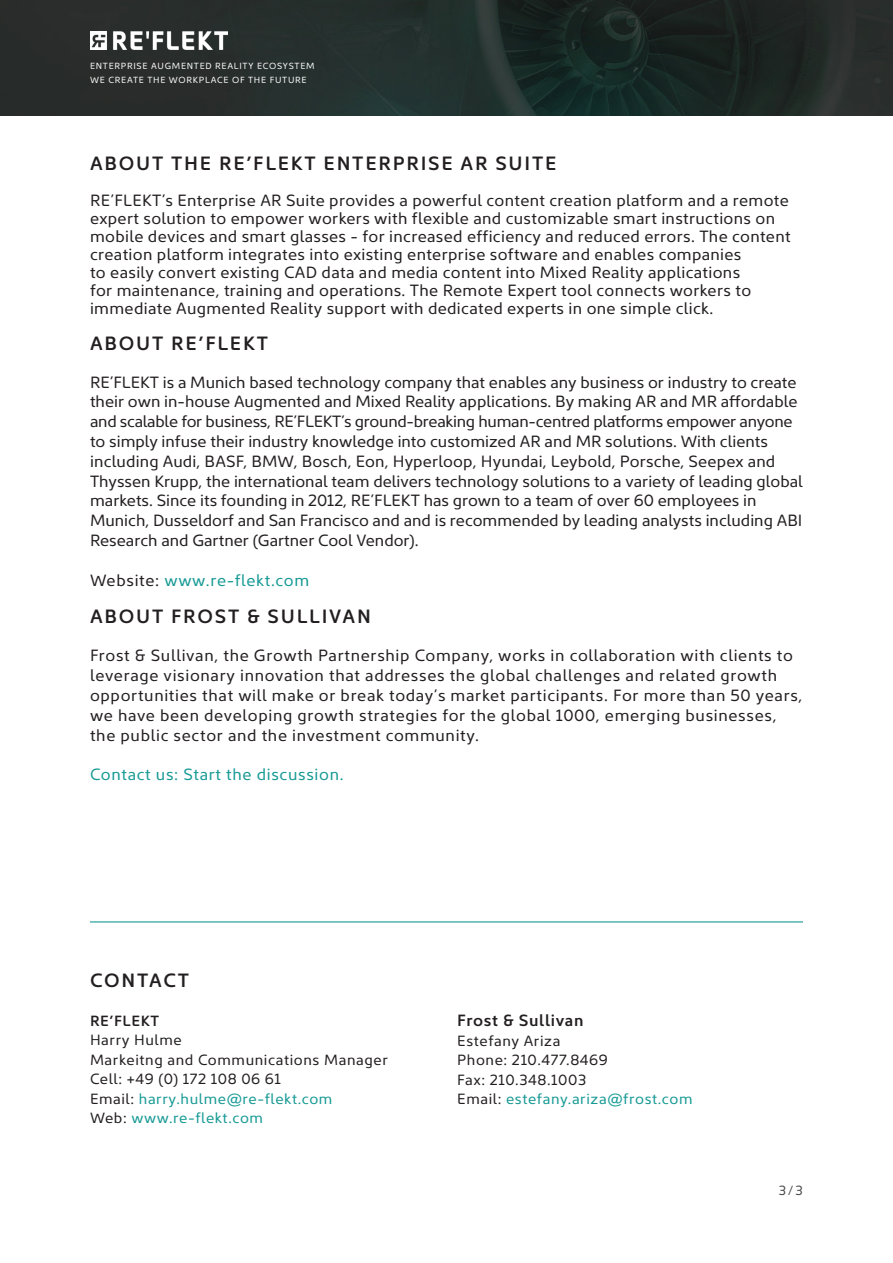
<style>
.page{position:relative;width:893px;height:1263px;background:#fff}
.page>*{position:absolute;margin:0;border:0;box-sizing:border-box;transform-origin:0 0}
.t1{font:600 19.5px "Kyrial Sans Pro";letter-spacing:.09em;color:#231f20}
.t2{font:16.5px/19.8px "Kyrial Sans Pro";color:#231f20}
.t3{font:16.5px/18px "Kyrial Sans Pro";letter-spacing:.02em;color:#231f20}
.t4{font:16.5px/19.8px "Kyrial Sans Pro";letter-spacing:.04em;color:#231f20}
.t5{font:16.5px "Kyrial Sans Pro";letter-spacing:.04em;color:#189a95}
.t6{font:600 16.5px "Kyrial Sans Pro";letter-spacing:.04em;color:#231f20}
.t7{font:15px/19.5px "Kyrial Sans Pro";letter-spacing:.04em;color:#231f20}
.t8{font:600 15px "Kyrial Sans Pro";letter-spacing:.04em;color:#231f20}
.t9{font:13.5px "Kyrial Sans Pro";color:#4b4c4d}
.t10{font:9px/13.5px "Kyrial Sans Pro";letter-spacing:.08em;color:#fff}
.s1{color:#231f20}
.s2{color:#189a95}
</style>
<div class="page">
<img style="left:0;top:0;width:893px;height:115px">
<img style="left:90px;top:32px;width:137px;height:18px">
<hr style="left:90px;top:921px;width:713px;height:1px;background:#189a95">
<p class="t10" style="left:90px;top:59px;width:226px">ENTERPRISE AUGMENTED REALITY ECOSYSTEM<br>WE CREATE THE WORKPLACE OF THE FUTURE</p>
<p class="t1" style="left:90px;top:149px;width:468px">ABOUT THE RE’FLEKT ENTERPRISE AR SUITE</p>
<p class="t3" style="left:90px;top:190px;width:702px">RE’FLEKT’s Enterprise AR Suite provides a powerful content creation platform and a remote expert solution to empower workers with flexible and customizable smart instructions on mobile devices and smart glasses - for increased efficiency and reduced errors. The content creation platform integrates into existing enterprise software and enables companies<br>to easily convert existing CAD data and media content into Mixed Reality applications<br>for maintenance, training and operations. The Remote Expert tool connects workers to immediate Augmented Reality support with dedicated experts in one simple click.</p>
<p class="t1" style="left:90px;top:329px;width:179px">ABOUT RE’FLEKT</p>
<p class="t2" style="left:90px;top:371px;width:714px">RE’FLEKT is a Munich based technology company that enables any business or industry to create their own in-house Augmented and Mixed Reality applications. By making AR and MR affordable and scalable for business, RE’FLEKT’s ground-breaking human-centred platforms empower anyone to simply infuse their industry knowledge into customized AR and MR solutions. With clients including Audi, BASF, BMW, Bosch, Eon, Hyperloop, Hyundai, Leybold, Porsche, Seepex and Thyssen Krupp, the international team delivers technology solutions to a variety of leading global markets. Since its founding in 2012, RE’FLEKT has grown to a team of over 60 employees in Munich, Dusseldorf and San Francisco and and is recommended by leading analysts including ABI Research and Gartner (Gartner Cool Vendor).</p>
<p class="t5" style="left:90px;top:569px;width:221px"><span class="s1">Website:</span> www.re-flekt.com</p>
<p class="t1" style="left:90px;top:603px;width:282px">ABOUT FROST &amp; SULLIVAN</p>
<p class="t4" style="left:90px;top:645px;width:714px">Frost &amp; Sullivan, the Growth Partnership Company, works in collaboration with clients to leverage visionary innovation that addresses the global challenges and related growth opportunities that will make or break today’s market participants. For more than 50 years, we have been developing growth strategies for the global 1000, emerging businesses, the public sector and the investment community.</p>
<p class="t5" style="left:90px;top:763px;width:255px">Contact us: Start the discussion.</p>
<p class="t1" style="left:90px;top:966px;width:101px">CONTACT</p>
<p class="t8" style="left:90px;top:1010px;width:71px">RE’FLEKT</p>
<p class="t7" style="left:90px;top:1029px;width:299px">Harry Hulme<br>Markeitng and Communications Manager<br>Cell: +49 (0) 172 108 06 61<br>Email: <span class="s2">harry.hulme@re-flekt.com<br></span>Web: <span class="s2">www.re-flekt.com</span></p>
<p class="t6" style="left:457px;top:1008px;width:128px">Frost &amp; Sullivan</p>
<p class="t7" style="left:457px;top:1030px;width:237px">Estefany Ariza<br>Phone: 210.477.8469<br>Fax: 210.348.1003<br>Email: <span class="s2">estefany.ariza@frost.com</span></p>
<p class="t9" style="left:779px;top:1181px;width:26px">3/3</p>
</div>
